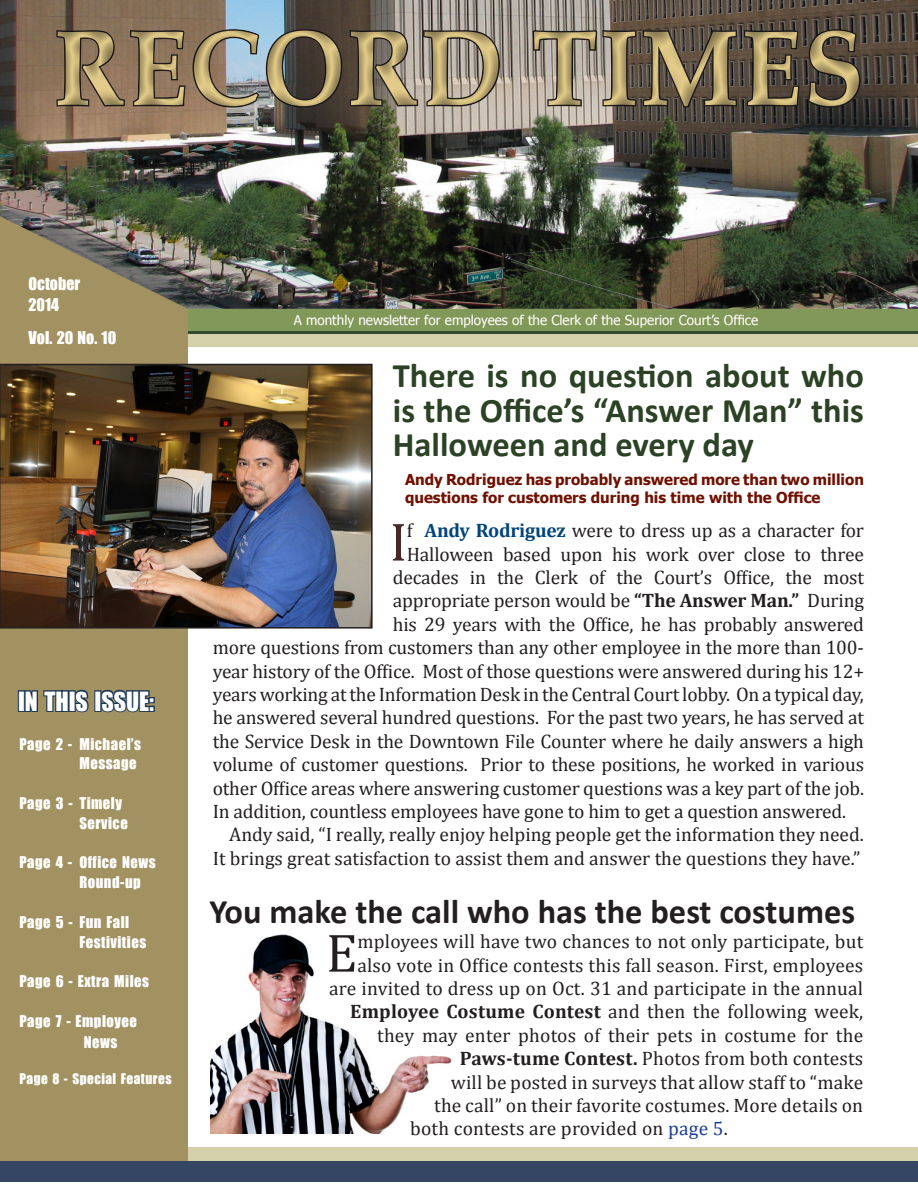
<style>
.page{position:relative;width:918px;height:1188px;background:#fff}
.page>*{position:absolute;margin:0;border:0;box-sizing:border-box;transform-origin:0 0}
.t1{font:700 107.25px "Book Antiqua";letter-spacing:.03em;color:#e3cc89;scale:.91 1}
.t2{font:54.6px "Cambria";color:#472829}
.t3{font:54.6px "Cambria";color:#231f20}
.t4{font:700 34.5px/34.5px "Calibri";color:#2b4225;text-align:justify}
.t5{font:700 34.5px "Calibri";color:#231f20}
.t6{font:27px "Billboard";color:#fff}
.t7{font:19.5px/23.4px "Cambria";letter-spacing:-.01em;color:#231f20;text-align:right}
.t8{font:19.5px "Cambria";letter-spacing:.01em;color:#231f20}
.t9{font:18px "Billboard";color:#fff}
.t10{font:16.5px/19.8px "Billboard";letter-spacing:.03em;color:#fff}
.t11{font:700 15px/18px "Tahoma";color:#6f1000}
.t12{font:15px "Billboard";letter-spacing:.03em;color:#fff}
.t13{font:13.5px "Tahoma";color:#fff}
.s1{font-weight:700;color:#00447b}
.s2{font-weight:700}
.s3{color:#1b3f94}
</style>
<div class="page">
<img style="left:211px;top:934px;width:241px;height:200px">
<div style="left:0;top:1161px;width:918px;height:20px;background:#344664"></div>
<div style="left:188px;top:1148px;width:730px;height:13px;background:#d3d0aa"></div>
<svg style="left:188px;top:330px;width:730px;height:4px;background:#465d38"></svg>
<div style="left:188px;top:309px;width:730px;height:21px;background:#829858"></div>
<div style="left:188px;top:334px;width:730px;height:12px;background:#d3d0aa"></div>
<div style="left:0;top:197px;width:188px;height:964px;background:#a29161"></div>
<img style="left:0;top:0;width:918px;height:309px">
<div style="left:41px;top:9px;width:835px;height:118px;background:#231f20;opacity:.5"></div>
<img style="left:0;top:364px;width:373px;height:265px">
<div style="left:18px;top:690px;width:7px;height:22px;border:2px solid #173353"></div>
<svg style="left:24px;top:689px;width:65px;height:24px"></svg>
<div style="left:94px;top:690px;width:8px;height:22px;border:2px solid #173353"></div>
<svg style="left:99px;top:689px;width:56px;height:24px"></svg>
<h1 class="t1" style="left:54px;top:-5px;width:891px">RECORD TIMES</h1>
<p class="t9" style="left:28px;top:274px;width:53px">October</p>
<p class="t9" style="left:28px;top:295px;width:32px">2014</p>
<p class="t9" style="left:28px;top:329px;width:89px">Vol. 20 No. 10</p>
<p class="t6" style="left:18px;top:687px;width:138px">IN THIS ISSUE:</p>
<p class="t10" style="left:19px;top:734px;width:123px">Page 2 - Michael’s</p>
<p class="t10" style="left:79px;top:754px;width:59px">Message</p>
<p class="t10" style="left:79px;top:793px;width:50px;text-indent:-60px">Page 3 - Timely<br>Service</p>
<p class="t10" style="left:19px;top:853px;width:138px">Page 4 - Office News</p>
<p class="t10" style="left:79px;top:872px;width:63px">Round-up</p>
<p class="t10" style="left:19px;top:912px;width:111px">Page 5 - Fun Fall</p>
<p class="t10" style="left:79px;top:932px;width:68px">Festivities</p>
<p class="t10" style="left:19px;top:971px;width:131px">Page 6 - Extra Miles</p>
<p class="t10" style="left:19px;top:1011px;width:119px">Page 7 - Employee</p>
<p class="t10" style="left:84px;top:1033px;width:35px">News</p>
<p class="t12" style="left:19px;top:1071px;width:154px">Page 8 - Special Features</p>
<p class="t13" style="left:294px;top:311px;width:466px">A monthly newsletter for employees of the Clerk of the Superior Court’s Office</p>
<p class="t4" style="left:393px;top:359px;width:473px">There is no question about who is the Office’s “Answer Man” this Halloween and every day</p>
<p class="t11" style="left:405px;top:469px;width:460px">Andy Rodriguez has probably answered more than two million questions for customers during his time with the Office</p>
<p class="t2" style="left:390px;top:510px;width:19px">I</p>
<p class="t7" style="left:407px;top:519px;width:459px">f <span class="s1">Andy Rodriguez</span> were to dress up as a character for</p>
<p class="t7" style="left:407px;top:542px;width:459px">Halloween based upon his work over close to three</p>
<p class="t7" style="left:393px;top:566px;width:473px">decades in the Clerk of the Court’s Office, the most</p>
<p class="t7" style="left:393px;top:589px;width:473px">appropriate person would be <span class="s2">“The Answer Man.”</span> During</p>
<p class="t7" style="left:393px;top:612px;width:473px">his 29 years with the Office, he has probably answered</p>
<p class="t7" style="left:213px;top:636px;width:653px">more questions from customers than any other employee in the more than 100-</p>
<p class="t7" style="left:213px;top:659px;width:653px">year history of the Office. Most of those questions were answered during his 12+</p>
<p class="t7" style="left:213px;top:683px;width:653px">years working at the Information Desk in the Central Court lobby. On a typical day,</p>
<p class="t7" style="left:213px;top:706px;width:653px">he answered several hundred questions. For the past two years, he has served at</p>
<p class="t7" style="left:213px;top:729px;width:653px">the Service Desk in the Downtown File Counter where he daily answers a high</p>
<p class="t7" style="left:213px;top:753px;width:653px">volume of customer questions. Prior to these positions, he worked in various</p>
<p class="t7" style="left:213px;top:776px;width:653px">other Office areas where answering customer questions was a key part of the job.</p>
<p class="t7" style="left:213px;top:800px;width:635px">In addition, countless employees have gone to him to get a question answered.</p>
<p class="t7" style="left:213px;top:823px;width:653px">Andy said, “I really, really enjoy helping people get the information they need.<br>It brings great satisfaction to assist them and answer the questions they have.”</p>
<p class="t5" style="left:210px;top:890px;width:647px">You make the call who has the best costumes</p>
<p class="t3" style="left:326px;top:921px;width:33px">E</p>
<p class="t8" style="left:357px;top:930px;width:507px">mployees will have two chances to not only participate, but</p>
<p class="t8" style="left:357px;top:953px;width:507px">also vote in Office contests this fall season. First, employees</p>
<p class="t8" style="left:329px;top:977px;width:536px">are invited to dress up on Oct. 31 and participate in the annual</p>
<p class="t8" style="left:350px;top:1000px;width:514px"><span class="s2">Employee Costume Contest</span> and then the following week,</p>
<p class="t8" style="left:377px;top:1024px;width:487px">they may enter photos of their pets in costume for the</p>
<p class="t8" style="left:460px;top:1047px;width:405px"><span class="s2">Paws-tume Contest.</span> Photos from both contests</p>
<p class="t8" style="left:451px;top:1070px;width:414px">will be posted in surveys that allow staff to “make</p>
<p class="t8" style="left:434px;top:1094px;width:430px">the call” on their favorite costumes. More details on</p>
<p class="t8" style="left:410px;top:1117px;width:319px">both contests are provided on <span class="s3">page 5</span>.</p>
</div>
